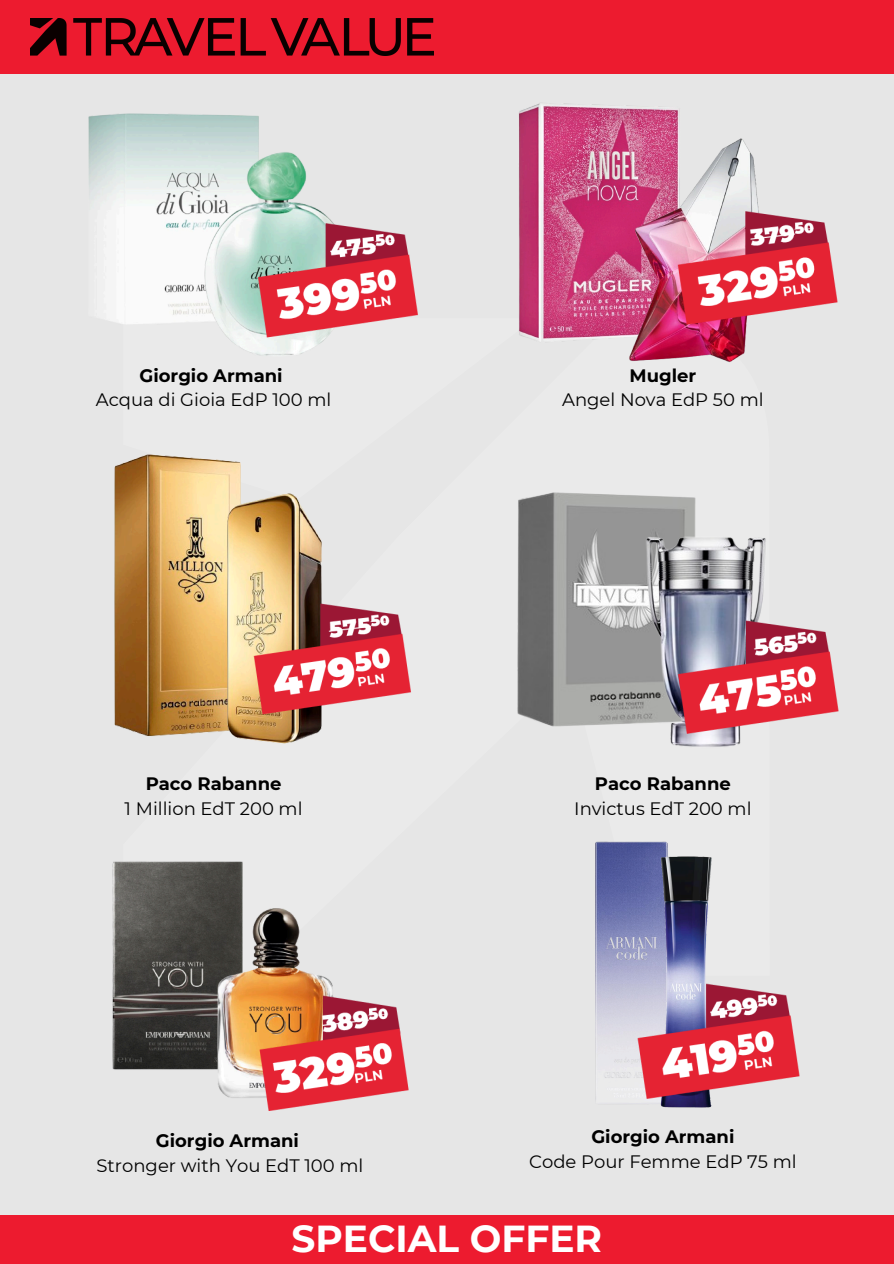
<style>
.page{position:relative;width:894px;height:1264px;background:#fff}
.page>*{position:absolute;margin:0;border:0;box-sizing:border-box;transform-origin:0 0}
.t1{font:700 37.5px "Montserrat";color:#fff}
.t2{font:18px "Montserrat";color:#000}
.t3{font:700 18px "Montserrat";color:#000}
</style>
<div class="page">
<div style="left:0;top:0;width:893px;height:1263px;background:#e6e6e6"></div>
<div style="left:0;top:0;width:893px;height:73px;background:#ed1b2f"></div>
<div style="left:0;top:1214px;width:893px;height:49px;background:#ed1b2f"></div>
<img style="left:31px;top:18px;width:403px;height:37px">
<img style="left:88px;top:113px;width:171px;height:212px">
<img style="left:201px;top:121px;width:132px;height:229px">
<img style="left:519px;top:103px;width:161px;height:238px">
<img style="left:614px;top:126px;width:145px;height:236px">
<img style="left:667px;top:211px;width:169px;height:136px">
<img style="left:246px;top:222px;width:172px;height:134px">
<img style="left:112px;top:861px;width:131px;height:209px">
<img style="left:208px;top:888px;width:125px;height:210px">
<img style="left:242px;top:995px;width:167px;height:116px">
<img style="left:517px;top:492px;width:179px;height:235px">
<img style="left:641px;top:532px;width:125px;height:195px">
<img style="left:667px;top:620px;width:171px;height:127px">
<img style="left:114px;top:454px;width:127px;height:282px">
<img style="left:221px;top:488px;width:102px;height:256px">
<img style="left:242px;top:604px;width:169px;height:131px">
<img style="left:595px;top:841px;width:61px;height:258px">
<img style="left:656px;top:841px;width:56px;height:141px">
<img style="left:629px;top:982px;width:170px;height:126px">
<p class="t3" style="left:139px;top:364px;width:144px">Giorgio Armani</p>
<p class="t2" style="left:96px;top:389px;width:237px">Acqua di Gioia EdP 100 ml</p>
<p class="t3" style="left:146px;top:772px;width:137px">Paco Rabanne</p>
<p class="t2" style="left:125px;top:797px;width:179px">1 Million EdT 200 ml</p>
<p class="t3" style="left:156px;top:1129px;width:144px">Giorgio Armani</p>
<p class="t2" style="left:97px;top:1154px;width:268px">Stronger with You EdT 100 ml</p>
<p class="t3" style="left:629px;top:364px;width:68px">Mugler</p>
<p class="t2" style="left:562px;top:389px;width:203px">Angel Nova EdP 50 ml</p>
<p class="t3" style="left:594px;top:772px;width:137px">Paco Rabanne</p>
<p class="t2" style="left:574px;top:797px;width:179px">Invictus EdT 200 ml</p>
<p class="t3" style="left:591px;top:1125px;width:144px">Giorgio Armani</p>
<p class="t2" style="left:529px;top:1150px;width:269px">Code Pour Femme EdP 75 ml</p>
<p class="t1" style="left:291px;top:1215px;width:312px">SPECIAL OFFER</p>
</div>
